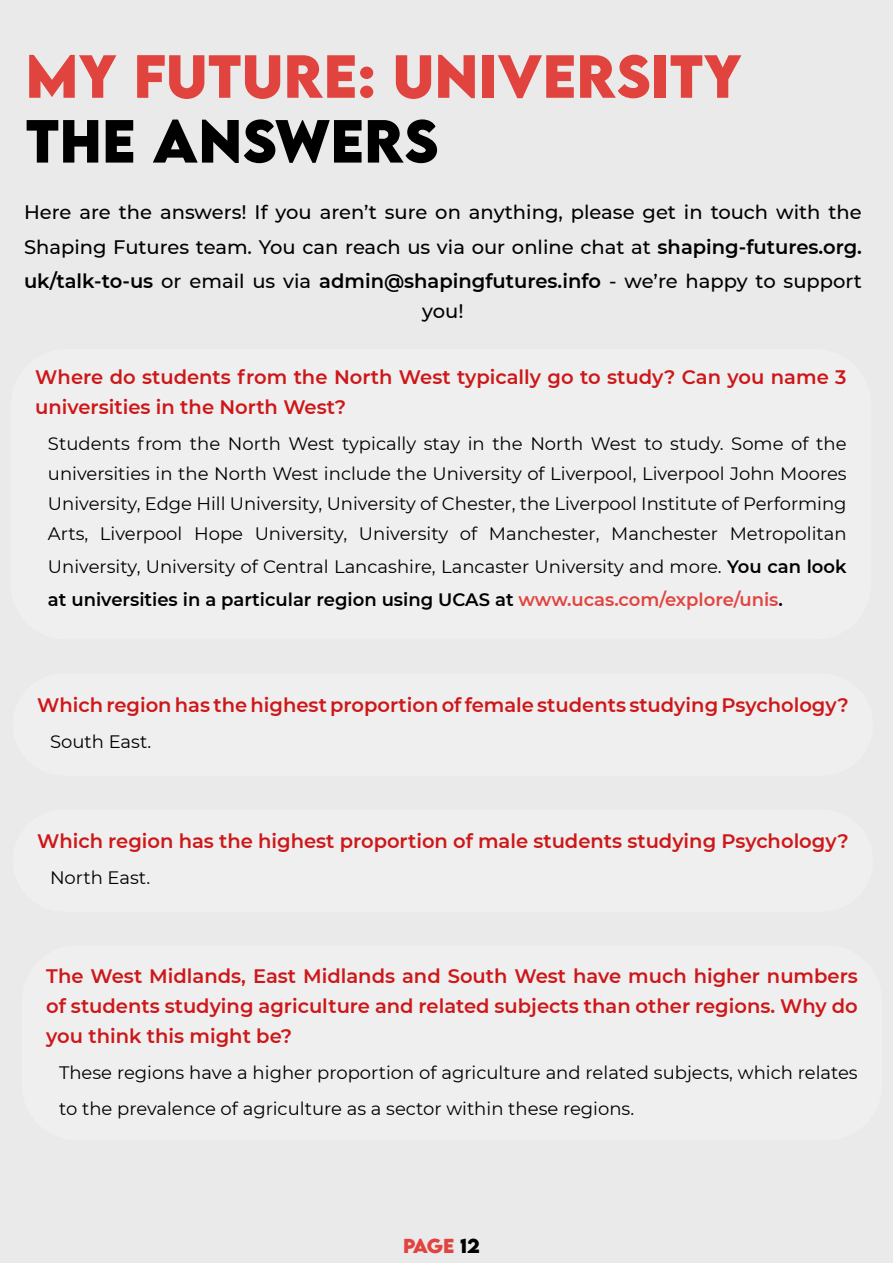
<style>
.page{position:relative;width:893px;height:1263px;background:#eaeaea}
.page>*{position:absolute;margin:0;border:0;box-sizing:border-box;transform-origin:0 0}
.t1{font:700 54px "LEMONMILK";color:#e1443f}
.t2{font:700 54px "LEMONMILK";color:#000}
.t3{font:600 19.5px/30px "Montserrat";color:#cd1719;text-align:justify}
.t4{font:500 19.5px/34.5px "Montserrat";color:#000;text-align:justify}
.t5{font:18px/30px "Montserrat";color:#000}
.t6{font:700 18px "LEMONMILK";letter-spacing:-.035em;color:#e1443f}
.s1{font-weight:600}
.s2{font-weight:600;color:#e1443f}
.s3{color:#000}
</style>
<div class="page">
<div style="left:22px;top:946px;width:860px;height:194px;background:#efefef;border-radius:55px"></div>
<div style="left:11px;top:349px;width:860px;height:290px;background:#efefef;border-radius:55px"></div>
<div style="left:13px;top:673px;width:860px;height:102px;background:#efefef;border-radius:51px"></div>
<div style="left:13px;top:809px;width:860px;height:103px;background:#efefef;border-radius:51px"></div>
<h1 class="t1" style="left:26px;top:40px;width:718px">MY FUTURE: UNIVERSITY</h1>
<h1 class="t2" style="left:26px;top:104px;width:415px">THE ANSWERS</h1>
<p class="t4" style="left:24px;top:194px;width:839px">Here are the answers! If you aren’t sure on anything, please get in touch with the Shaping Futures team. You can reach us via our online chat at <span class="s1">shaping-futures.org. uk/talk-to-us</span> or email us via <span class="s1">admin@shapingfutures.info</span> - we’re happy to support</p>
<p class="t4" style="left:422px;top:293px;width:43px">you!</p>
<p class="t3" style="left:35px;top:361px;width:813px">Where do students from the North West typically go to study? Can you name 3 universities in the North West?</p>
<p class="t5" style="left:48px;top:428px;width:800px;text-align:justify">Students from the North West typically stay in the North West to study. Some of the universities in the North West include the University of Liverpool, Liverpool John Moores University, Edge Hill University, University of Chester, the Liverpool Institute of Performing Arts, Liverpool Hope University, University of Manchester, Manchester Metropolitan</p>
<p class="t5" style="left:48px;top:549px;width:800px;line-height:33px">University, University of Central Lancashire, Lancaster University and more. <span class="s1">You can look at universities in a particular region using UCAS at</span> <span class="s2">www.ucas.com/explore/unis</span><span class="s1">.</span></p>
<p class="t3" style="left:37px;top:689px;width:813px">Which region has the highest proportion of female students studying Psychology?</p>
<p class="t5" style="left:50px;top:725px;width:103px">South East.</p>
<p class="t3" style="left:37px;top:825px;width:813px">Which region has the highest proportion of male students studying Psychology?</p>
<p class="t5" style="left:50px;top:861px;width:102px">North East.</p>
<p class="t3" style="left:46px;top:960px;width:813px">The West Midlands, East Midlands and South West have much higher numbers of students studying agriculture and related subjects than other regions. Why do you think this might be?</p>
<p class="t5" style="left:59px;top:1053px;width:800px;line-height:36px">These regions have a higher proportion of agriculture and related subjects, which relates to the prevalence of agriculture as a sector within these regions.</p>
<p class="t6" style="left:403px;top:1233px;width:78px">PAGE <span class="s3">12</span></p>
</div>
